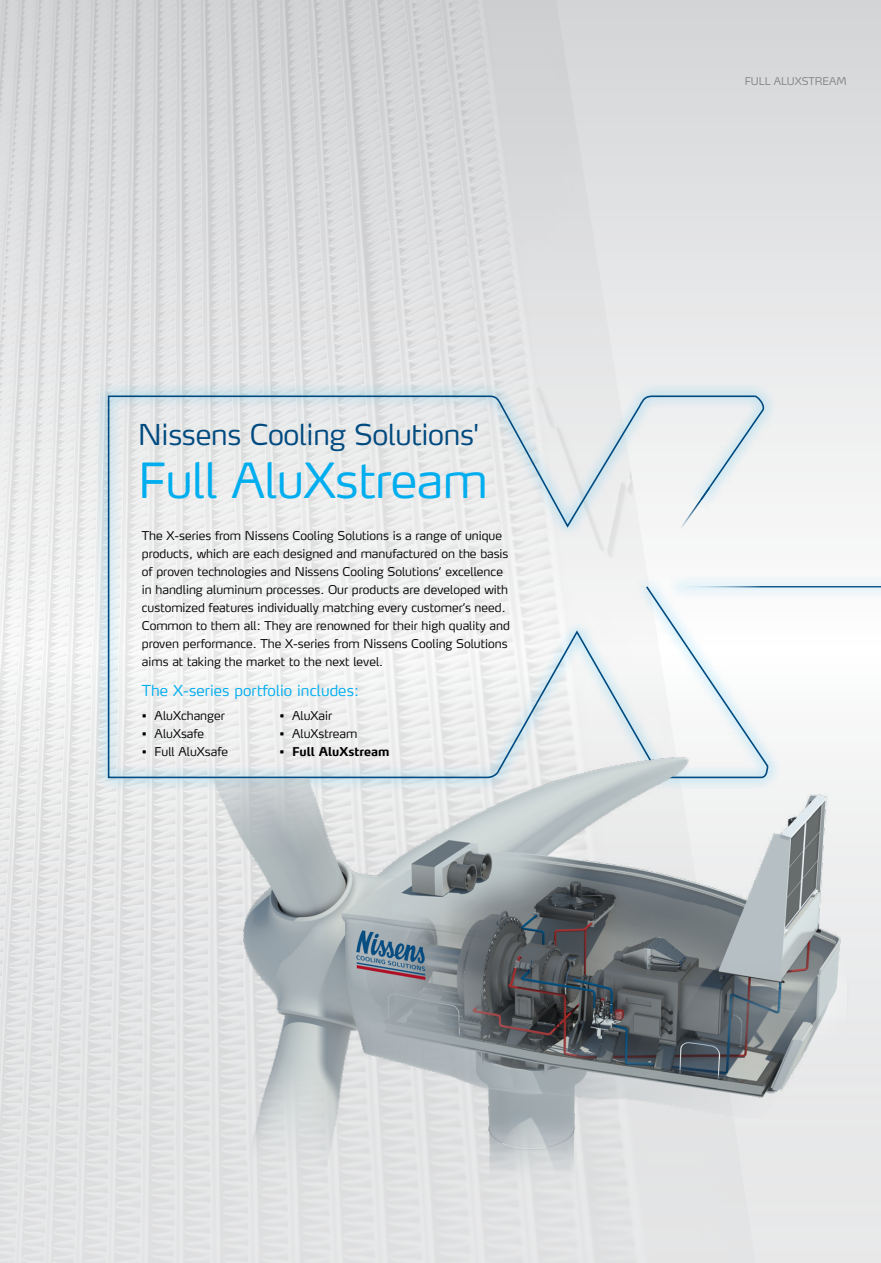
<style>
.page{position:relative;width:881px;height:1263px;background:#fff}
.page>*{position:absolute;margin:0;border:0;box-sizing:border-box;transform-origin:0 0}
.t1{font:300 48px "Max LF";letter-spacing:-.01em;color:#00aeef}
.t2{font:300 28.5px "Max LF";letter-spacing:-.01em;color:#004a80}
.t3{font:300 15px "Max LF";letter-spacing:.005em;color:#00aeef}
.t4{font:300 12px/18px "Max LF";color:#000}
.t5{font:700 12px "Max LF";color:#000}
.t6{font:300 10.5px "Max LF";color:#808285}
</style>
<div class="page">
<svg style="left:755px;top:0;width:125px;height:799px"></svg>
<img style="left:0;top:0;width:755px;height:799px">
<div style="left:0;top:799px;width:880px;height:464px;background:#e4e4e5"></div>
<svg style="left:96px;top:384px;width:683px;height:406px"></svg>
<svg style="left:107px;top:395px;width:661px;height:384px"></svg>
<div style="left:655px;top:479px;width:63px;height:81px;background:#fff;opacity:.75"></div>
<svg style="left:662px;top:486px;width:49px;height:68px"></svg>
<div style="left:666px;top:574px;width:214px;height:25px;background:#f0f6f9"></div>
<hr style="left:676px;top:586px;width:204px;height:2px;background:#004a80">
<img style="left:142px;top:748px;width:725px;height:430px">
<h2 class="t2" style="left:138px;top:417px;width:342px">Nissens Cooling Solutions'</h2>
<h1 class="t1" style="left:138px;top:450px;width:350px">Full AluXstream</h1>
<p class="t4" style="left:142px;top:526px;width:369px">The X-series from Nissens Cooling Solutions is a range of unique products, which are each designed and manufactured on the basis of proven technologies and Nissens Cooling Solutions’ excellence in handling aluminum processes. Our products are developed with customized features individually matching every customer’s need.<br>Common to them all: They are renowned for their high quality and proven performance. The X-series from Nissens Cooling Solutions aims at taking the market to the next level.</p>
<p class="t3" style="left:142px;top:681px;width:218px">The X-series portfolio includes:</p>
<p class="t4" style="left:142px;top:706px;width:84px">• AluXchanger</p>
<p class="t4" style="left:142px;top:724px;width:64px">• AluXsafe</p>
<p class="t4" style="left:142px;top:742px;width:88px">• Full AluXsafe</p>
<p class="t4" style="left:279px;top:706px;width:54px">• AluXair</p>
<p class="t4" style="left:279px;top:724px;width:79px">• AluXstream</p>
<p class="t5" style="left:279px;top:744px;width:111px">• Full AluXstream</p>
<p class="t6" style="left:744px;top:75px;width:103px">FULL ALUXSTREAM</p>
</div>
